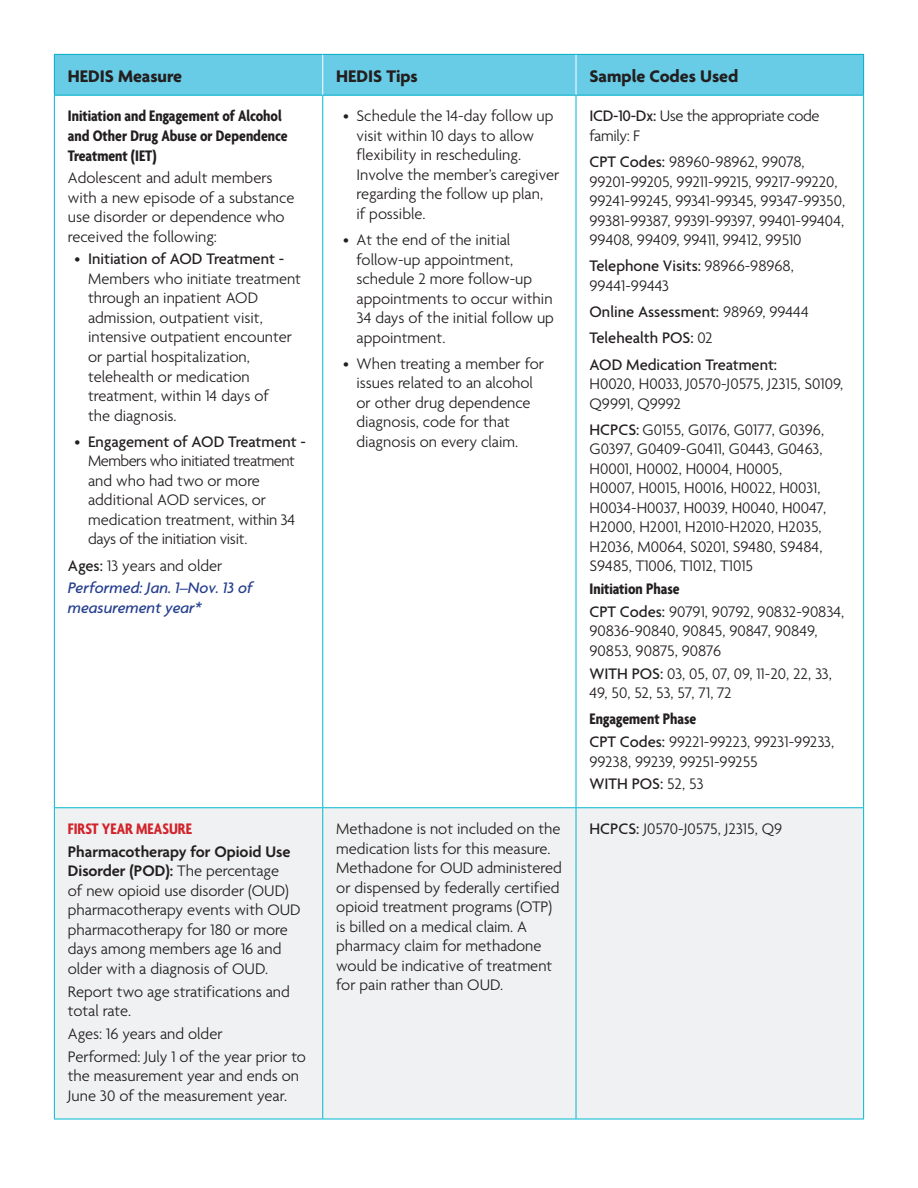
<style>
.page{position:relative;width:918px;height:1188px;background:#fff}
.page>*{position:absolute;margin:0;border:0;box-sizing:border-box;transform-origin:0 0}
.t1{font:700 18.15px "Agenda";color:#231f20}
.t2{font:300 16.5px/19.5px "Agenda";color:#231f20}
.t3{font:300 16.5px/19.5px "Agenda";letter-spacing:-.02em;color:#231f20}
.t4{font:700 condensed 16.5px/19.5px "Agenda";color:#231f20}
.t5{font:500 16.5px/26.2px "Agenda";color:#231f20}
.t6{font:italic 500 16.5px/22.8px "Agenda";color:#253f8e}
.t7{font:700 condensed 16.5px "Agenda";color:#d1232a}
.s1{font-weight:500}
.s2{font-style:normal;color:#231f20}
.s3{font-weight:300;font-style:normal;color:#231f20}
.s4{font-weight:300}
.s5{font-weight:700;font-stretch:condensed}
.s6{font-weight:600}
</style>
<div class="page">
<div style="left:55px;top:55px;width:808px;height:40px;background:#68cce6"></div>
<div style="left:55px;top:808px;width:808px;height:311px;background:#f0f1f2"></div>
<hr style="left:54px;top:54px;width:269px;height:1px;background:#00acc8">
<hr style="left:54px;top:55px;width:1px;height:40px;background:#00acc8">
<hr style="left:576px;top:54px;width:288px;height:1px;background:#00acc8">
<hr style="left:863px;top:55px;width:1px;height:40px;background:#00acc8">
<hr style="left:54px;top:95px;width:269px;height:1px;background:#00acc8">
<hr style="left:576px;top:95px;width:288px;height:1px;background:#00acc8">
<hr style="left:322px;top:55px;width:1px;height:40px;background:#fff">
<hr style="left:323px;top:54px;width:253px;height:1px;background:#00acc8">
<hr style="left:576px;top:55px;width:1px;height:40px;background:#fff">
<hr style="left:323px;top:95px;width:253px;height:1px;background:#00acc8">
<hr style="left:54px;top:96px;width:1px;height:711px;background:#01b8d0">
<hr style="left:322px;top:96px;width:1px;height:711px;background:#01b8d0">
<hr style="left:576px;top:96px;width:1px;height:711px;background:#01b8d0">
<hr style="left:863px;top:96px;width:1px;height:711px;background:#01b8d0">
<hr style="left:54px;top:808px;width:1px;height:311px;background:#01b8d0">
<hr style="left:322px;top:808px;width:1px;height:311px;background:#01b8d0">
<hr style="left:576px;top:808px;width:1px;height:311px;background:#01b8d0">
<hr style="left:863px;top:808px;width:1px;height:311px;background:#01b8d0">
<hr style="left:54px;top:807px;width:269px;height:1px;background:#01b8d0">
<hr style="left:323px;top:807px;width:253px;height:1px;background:#01b8d0">
<hr style="left:576px;top:807px;width:288px;height:1px;background:#01b8d0">
<hr style="left:54px;top:1119px;width:269px;height:1px;background:#01b8d0">
<hr style="left:323px;top:1119px;width:253px;height:1px;background:#01b8d0">
<hr style="left:576px;top:1119px;width:288px;height:1px;background:#01b8d0">
<p class="t1" style="left:68px;top:65px;width:116px">HEDIS Measure</p>
<p class="t1" style="left:336px;top:65px;width:83px">HEDIS Tips</p>
<p class="t1" style="left:590px;top:65px;width:150px">Sample Codes Used</p>
<p class="t4" style="left:68px;top:106px;width:221px">Initiation and Engagement of Alcohol and Other Drug Abuse or Dependence<br>Treatment (IET)</p>
<p class="t2" style="left:68px;top:168px;width:228px">Adolescent and adult members with a new episode of a substance use disorder or dependence who received the following:</p>
<p class="t2" style="left:88px;top:249px;width:214px;text-indent:-13px">• <span class="s1">Initiation of AOD Treatment -<br></span>Members who initiate treatment through an inpatient AOD admission, outpatient visit, intensive outpatient encounter or partial hospitalization, telehealth or medication treatment, within 14 days of<br>the diagnosis.</p>
<p class="t3" style="left:88px;top:431px;width:219px;text-indent:-13px">• <span class="s1">Engagement of AOD Treatment -<br></span>Members who initiated treatment and who had two or more additional AOD services, or medication treatment, within 34 days of the initiation visit.</p>
<p class="t6" style="left:68px;top:553px;width:186px"><span class="s2">Ages:</span> <span class="s3">13 years and older<br></span>Performed: Jan. 1–Nov. 13 of</p>
<p class="t6" style="left:68px;top:596px;width:135px">measurement year*</p>
<p class="t2" style="left:357px;top:106px;width:204px;text-indent:-13px">• Schedule the 14-day follow up visit within 10 days to allow flexibility in rescheduling.<br>Involve the member’s caregiver regarding the follow up plan,<br>if possible.</p>
<p class="t2" style="left:357px;top:230px;width:199px;text-indent:-13px">• At the end of the initial follow-up appointment, schedule 2 more follow-up appointments to occur within<br>34 days of the initial follow up appointment.</p>
<p class="t2" style="left:357px;top:354px;width:189px;text-indent:-13px">• When treating a member for issues related to an alcohol or other drug dependence diagnosis, code for that diagnosis on every claim.</p>
<p class="t3" style="left:590px;top:106px;width:232px"><span class="s1">ICD-10-Dx:</span> Use the appropriate code family: F</p>
<p class="t2" style="left:590px;top:152px;width:257px"><span class="s1">CPT Codes:</span> 98960-98962, 99078, 99201-99205, 99211-99215, 99217-99220, 99241-99245, 99341-99345, 99347-99350, 99381-99387, 99391-99397, 99401-99404, 99408, 99409, 99411, 99412, 99510</p>
<p class="t2" style="left:590px;top:256px;width:206px"><span class="s1">Telephone Visits:</span> 98966-98968,<br>99441-99443</p>
<p class="t5" style="left:590px;top:298px;width:221px">Online Assessment: <span class="s4">98969, 99444<br></span>Telehealth POS: <span class="s4">02<br></span>AOD Medication Treatment:</p>
<p class="t2" style="left:590px;top:374px;width:255px">H0020, H0033, J0570-J0575, J2315, S0109,<br>Q9991, Q9992</p>
<p class="t2" style="left:590px;top:420px;width:238px"><span class="s1">HCPCS:</span> G0155, G0176, G0177, G0396, G0397, G0409-G0411, G0443, G0463, H0001, H0002, H0004, H0005, H0007, H0015, H0016, H0022, H0031, H0034-H0037, H0039, H0040, H0047, H2000, H2001, H2010-H2020, H2035, H2036, M0064, S0201, S9480, S9484, S9485, T1006, T1012, T1015</p>
<p class="t2" style="left:590px;top:577px;width:256px;line-height:22.8px"><span class="s5">Initiation Phase<br></span><span class="s1">CPT Codes:</span> 90791, 90792, 90832-90834,</p>
<p class="t2" style="left:590px;top:621px;width:229px">90836-90840, 90845, 90847, 90849,<br>90853, 90875, 90876</p>
<p class="t2" style="left:590px;top:663px;width:244px"><span class="s1">WITH POS:</span> 03, 05, 07, 09, 11-20, 22, 33,<br>49, 50, 52, 53, 57, 71, 72</p>
<p class="t2" style="left:590px;top:707px;width:246px;line-height:22.8px"><span class="s5">Engagement Phase<br></span><span class="s1">CPT Codes:</span> 99221-99223, 99231-99233,</p>
<p class="t2" style="left:590px;top:750px;width:170px;line-height:22.8px">99238, 99239, 99251-99255<br><span class="s1">WITH POS:</span> 52, 53</p>
<p class="t7" style="left:68px;top:819px;width:126px">FIRST YEAR MEASURE</p>
<p class="t2" style="left:68px;top:842px;width:234px"><span class="s6">Pharmacotherapy for Opioid Use<br>Disorder (POD):</span> The percentage<br>of new opioid use disorder (OUD) pharmacotherapy events with OUD pharmacotherapy for 180 or more days among members age 16 and older with a diagnosis of OUD.</p>
<p class="t2" style="left:68px;top:981px;width:224px">Report two age stratifications and total rate.</p>
<p class="t2" style="left:68px;top:1022px;width:240px;line-height:22.8px">Ages: 16 years and older<br>Performed: July 1 of the year prior to</p>
<p class="t2" style="left:68px;top:1066px;width:233px">the measurement year and ends on<br>June 30 of the measurement year.</p>
<p class="t2" style="left:336px;top:819px;width:227px">Methadone is not included on the medication lists for this measure.<br>Methadone for OUD administered or dispensed by federally certified opioid treatment programs (OTP) is billed on a medical claim. A pharmacy claim for methadone would be indicative of treatment for pain rather than OUD.</p>
<p class="t2" style="left:590px;top:819px;width:194px"><span class="s1">HCPCS:</span> J0570-J0575, J2315, Q9</p>
</div>
